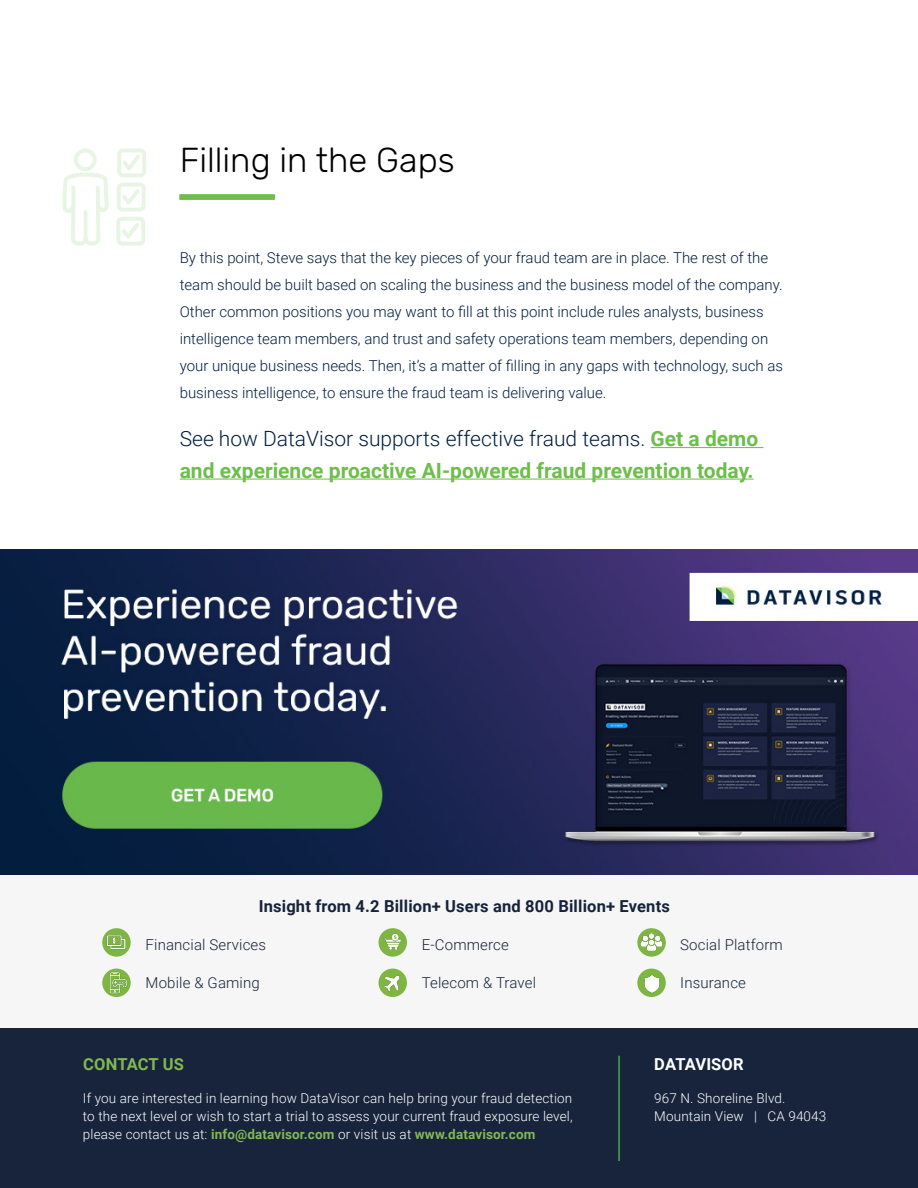
<style>
.page{position:relative;width:918px;height:1188px;background:#fff}
.page>*{position:absolute;margin:0;border:0;box-sizing:border-box;transform-origin:0 0}
.t1{font:300 34.5px "Rubik";color:#000}
.t2{font:700 21px/31.5px "Roboto";color:#6dbe4b}
.t3{font:700 16.5px "Roboto";letter-spacing:.01em;color:#16233b}
.t4{font:700 16.5px "Roboto";color:#82b852}
.t5{font:700 16.5px "Roboto";letter-spacing:.005em;color:#fff}
.t6{font:300 15px/27px "Roboto";color:#011e41}
.t7{font:300 15px "Roboto";letter-spacing:.01em;color:#17243b}
.t8{font:300 13.5px/18px "Roboto";letter-spacing:.01em;color:#fff}
.s1{font-weight:300;color:#011e41}
.s2{font-weight:700;color:#82b852}
</style>
<div class="page">
<hr style="left:180px;top:195px;width:94px;height:4px;background:#6dbe4b">
<hr style="left:651px;top:447px;width:113px;height:1px;background:#6dbe4b">
<hr style="left:180px;top:479px;width:574px;height:1px;background:#6dbe4b">
<div style="left:1px;top:1020px;width:917px;height:168px;background:#17243b"></div>
<hr style="left:618px;top:1056px;width:2px;height:105px;background:#41ad49">
<div style="left:1px;top:866px;width:917px;height:162px;background:#f6f6f6"></div>
<svg style="left:102px;top:928px;width:29px;height:29px"></svg>
<div style="left:379px;top:928px;width:28px;height:29px;background:#7db642;border-radius:50%"></div>
<svg style="left:637px;top:928px;width:29px;height:29px"></svg>
<div style="left:102px;top:969px;width:29px;height:28px;background:#7db642;border-radius:50%"></div>
<div style="left:379px;top:969px;width:28px;height:28px;background:#7db642;border-radius:50%"></div>
<div style="left:637px;top:969px;width:29px;height:28px;background:#7db642;border-radius:50%"></div>
<img style="left:382px;top:975px;width:21px;height:18px">
<img style="left:641px;top:974px;width:21px;height:19px">
<img style="left:383px;top:933px;width:18px;height:17px">
<img style="left:637px;top:930px;width:29px;height:25px">
<img style="left:106px;top:933px;width:21px;height:18px">
<img style="left:106px;top:972px;width:25px;height:22px">
<img style="left:0;top:549px;width:918px;height:325px">
<svg style="left:62px;top:148px;width:84px;height:98px"></svg>
<h1 class="t1" style="left:180px;top:141px;width:276px">Filling in the Gaps</h1>
<p class="t6" style="left:180px;top:243px;width:605px">By this point, Steve says that the key pieces of your fraud team are in place. The rest of the team should be built based on scaling the business and the business model of the company.<br>Other common positions you may want to fill at this point include rules analysts, business intelligence team members, and trust and safety operations team members, depending on your unique business needs. Then, it’s a matter of filling in any gaps with technology, such as business intelligence, to ensure the fraud team is delivering value.</p>
<h2 class="t2" style="left:180px;top:422px;width:580px"><span class="s1">See how DataVisor supports effective fraud teams.</span> Get a demo and experience proactive AI-powered fraud prevention today.</h2>
<p class="t3" style="left:259px;top:894px;width:413px">Insight from 4.2 Billion+ Users and 800 Billion+ Events</p>
<p class="t7" style="left:146px;top:934px;width:122px">Financial Services</p>
<p class="t7" style="left:422px;top:934px;width:89px">E-Commerce</p>
<p class="t7" style="left:680px;top:934px;width:104px">Social Platform</p>
<p class="t7" style="left:146px;top:972px;width:116px">Mobile &amp; Gaming</p>
<p class="t7" style="left:422px;top:972px;width:116px">Telecom &amp; Travel</p>
<p class="t7" style="left:680px;top:972px;width:67px">Insurance</p>
<p class="t4" style="left:83px;top:1053px;width:102px">CONTACT US</p>
<p class="t5" style="left:654px;top:1053px;width:91px">DATAVISOR</p>
<p class="t8" style="left:83px;top:1089px;width:491px;text-align:justify">If you are interested in learning how DataVisor can help bring your fraud detection to the next level or wish to start a trial to assess your current fraud exposure level, please contact us at: <span class="s2">info@datavisor.com</span> or visit us at <span class="s2">www.datavisor.com</span></p>
<p class="t8" style="left:654px;top:1089px;width:174px">967 N. Shoreline Blvd.<br>Mountain View | CA 94043</p>
</div>
